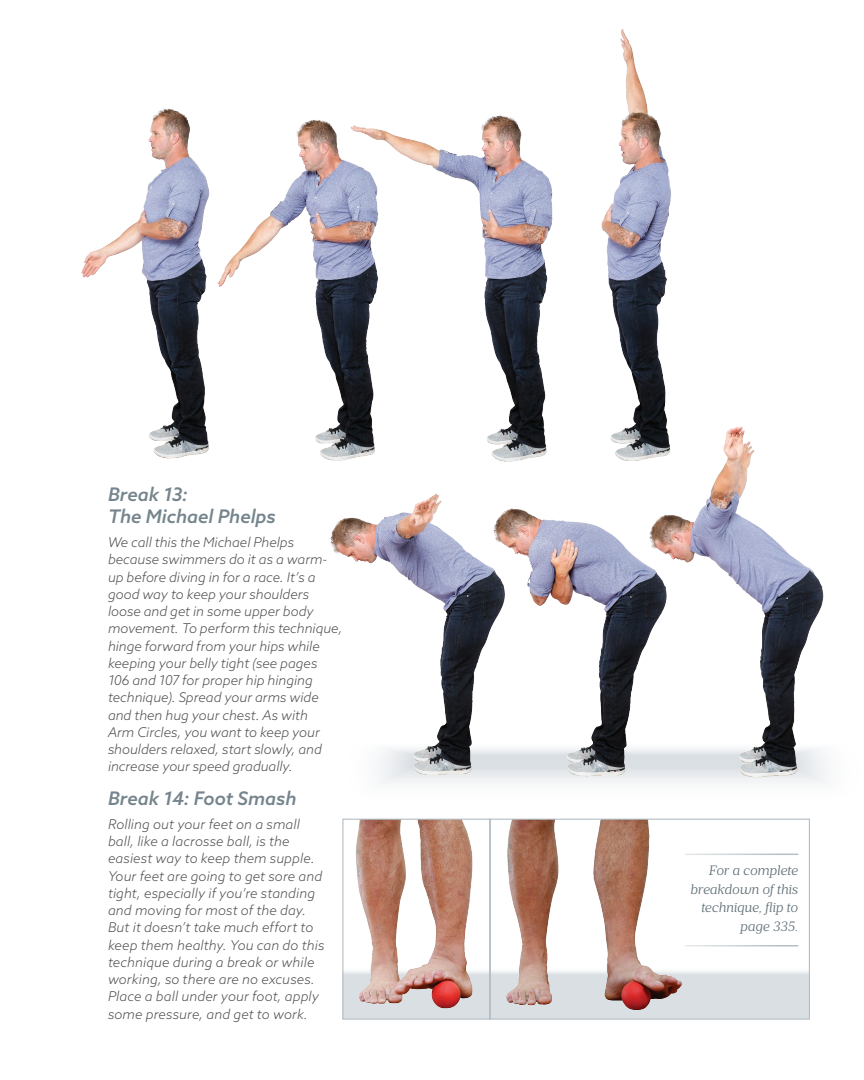
<style>
.page{position:relative;width:864px;height:1080px;background:#fff}
.page>*{position:absolute;margin:0;border:0;box-sizing:border-box;transform-origin:0 0}
.Deskbound_c_heads{font:italic 500 18.75px/22.5px "Azo Sans";letter-spacing:-.005em;color:#76858d}
.t1{font:italic 300 13.5px/17.2px "Azo Sans";color:#505052}
.side_text{font:italic 300 13.5px/18.8px "Prumo Slab";letter-spacing:.005em;color:#5b6b73;text-align:right}
</style>
<div class="page">
<div style="left:491px;top:968px;width:318px;height:51px;background:#dadfe4"></div>
<img style="left:509px;top:508px;width:102px;height:275px">
<img style="left:330px;top:493px;width:179px;height:290px">
<img style="left:611px;top:426px;width:216px;height:357px">
<img style="left:344px;top:821px;width:371px;height:197px">
<div style="left:489px;top:819px;width:321px;height:201px;border:1px solid #b4bec5"></div>
<div style="left:342px;top:819px;width:149px;height:201px;border:1px solid #b4bec5"></div>
<img style="left:81px;top:109px;width:106px;height:350px">
<img style="left:187px;top:118px;width:157px;height:343px">
<img style="left:344px;top:115px;width:209px;height:347px">
<img style="left:601px;top:29px;width:103px;height:443px">
<hr style="left:685px;top:854px;width:113px;height:1px;background:#b4bec5">
<hr style="left:685px;top:945px;width:113px;height:1px;background:#b4bec5">
<p class="Deskbound_c_heads" style="left:108px;top:482px;width:169px">Break 13:<br>The Michael Phelps</p>
<p class="t1" style="left:108px;top:534px;width:236px">We call this the Michael Phelps because swimmers do it as a warm&shy;up before diving in for a race. It’s a good way to keep your shoulders loose and get in some upper body movement. To perform this technique, hinge forward from your hips while keeping your belly tight (see pages<br>106 and 107 for proper hip hinging technique). Spread your arms wide and then hug your chest. As with<br>Arm Circles, you want to keep your shoulders relaxed, start slowly, and increase your speed gradually.</p>
<p class="Deskbound_c_heads" style="left:108px;top:787px;width:190px">Break 14: Foot Smash</p>
<p class="t1" style="left:108px;top:815px;width:218px">Rolling out your feet on a small ball, like a lacrosse ball, is the easiest way to keep them supple.<br>Your feet are going to get sore and tight, especially if you’re standing and moving for most of the day.<br>But it doesn’t take much effort to keep them healthy. You can do this technique during a break or while working, so there are no excuses.<br>Place a ball under your foot, apply some pressure, and get to work.</p>
<p class="side_text" style="left:691px;top:861px;width:109px">For a complete breakdown of this technique, flip to page 335.</p>
</div>
